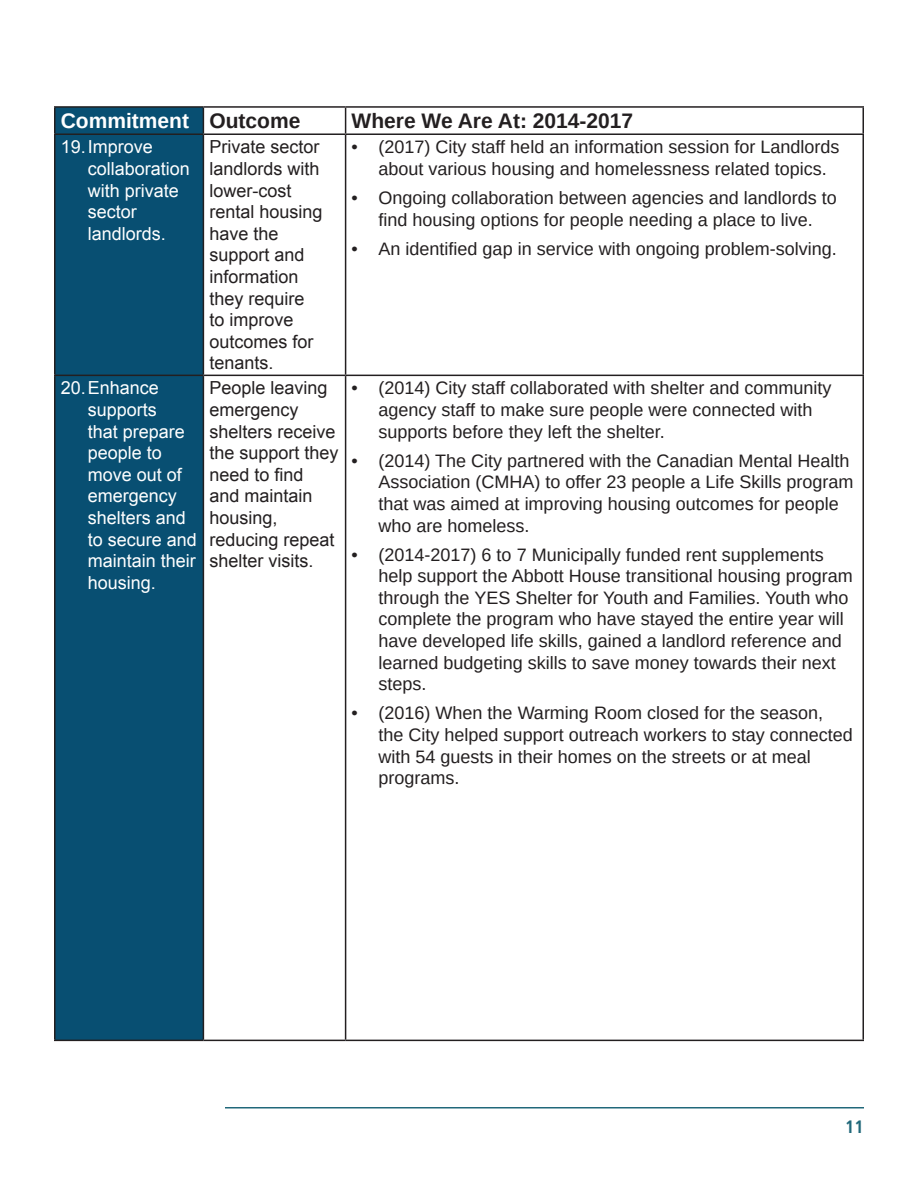
<style>
.page{position:relative;width:918px;height:1188px;background:#fff}
.page>*{position:absolute;margin:0;border:0;box-sizing:border-box;transform-origin:0 0}
.H5{font:700 21px "Arimo";color:#231f20}
.H5-2{font:700 21px "Arimo";color:#fff}
.t1{font:18px/21.6px "Arimo";color:#231f20}
.t2{font:18px/21.6px "Arial";color:#231f20}
.t3{font:18px/21.6px "Arial";color:#fff}
.t4{font:700 condensed 18px "Frutiger LT Std";color:#21687a}
</style>
<div class="page">
<hr style="left:225px;top:1107px;width:639px;height:1px;background:#21687a">
<div style="left:56px;top:108px;width:147px;height:932px;background:#084f72"></div>
<hr style="left:54px;top:106px;width:149px;height:2px;background:#231f20">
<hr style="left:54px;top:108px;width:2px;height:25px;background:#231f20">
<hr style="left:203px;top:106px;width:143px;height:2px;background:#231f20">
<svg style="left:203px;top:108px;width:1px;height:25px"></svg>
<hr style="left:346px;top:106px;width:518px;height:2px;background:#231f20">
<svg style="left:345px;top:108px;width:1px;height:25px"></svg>
<hr style="left:862px;top:108px;width:2px;height:25px;background:#231f20">
<hr style="left:54px;top:133px;width:149px;height:2px;background:#231f20">
<hr style="left:54px;top:135px;width:2px;height:240px;background:#231f20">
<hr style="left:203px;top:133px;width:143px;height:2px;background:#231f20">
<hr style="left:203px;top:135px;width:1px;height:240px;background:#231f20">
<hr style="left:346px;top:133px;width:518px;height:2px;background:#231f20">
<hr style="left:345px;top:135px;width:1px;height:240px;background:#231f20">
<hr style="left:862px;top:135px;width:2px;height:240px;background:#231f20">
<hr style="left:54px;top:375px;width:149px;height:1px;background:#231f20">
<hr style="left:54px;top:376px;width:2px;height:664px;background:#231f20">
<hr style="left:203px;top:375px;width:143px;height:1px;background:#231f20">
<hr style="left:203px;top:376px;width:1px;height:664px;background:#231f20">
<hr style="left:346px;top:375px;width:518px;height:1px;background:#231f20">
<hr style="left:345px;top:376px;width:1px;height:664px;background:#231f20">
<hr style="left:862px;top:376px;width:2px;height:664px;background:#231f20">
<hr style="left:54px;top:1040px;width:149px;height:1px;background:#231f20">
<hr style="left:203px;top:1040px;width:143px;height:1px;background:#231f20">
<hr style="left:346px;top:1040px;width:518px;height:1px;background:#231f20">
<p class="H5-2" style="left:61px;top:107px;width:130px">Commitment</p>
<p class="H5" style="left:209px;top:107px;width:93px">Outcome</p>
<p class="H5" style="left:352px;top:107px;width:283px">Where We Are At: 2014-2017</p>
<p class="t3" style="left:88px;top:136px;width:104px;text-indent:-27px">19.Improve collaboration with private sector landlords.</p>
<p class="t2" style="left:209px;top:136px;width:115px">Private sector landlords with lower-cost rental housing have the support and information they require to improve outcomes for tenants.</p>
<p class="t1" style="left:379px;top:136px;width:462px;text-indent:-27px">• (2017) City staff held an information session for Landlords about various housing and homelessness related topics.</p>
<p class="t1" style="left:352px;top:187px;width:487px;text-align:center">• Ongoing collaboration between agencies and landlords to find housing options for people needing a place to live.</p>
<p class="t1" style="left:352px;top:238px;width:487px">• An identified gap in service with ongoing problem-solving.</p>
<p class="t3" style="left:88px;top:378px;width:111px;text-indent:-27px">20.Enhance supports<br>that prepare people to move out of emergency shelters and to secure and maintain their housing.</p>
<p class="t2" style="left:209px;top:378px;width:131px">People leaving emergency shelters receive the support they need to find<br>and maintain housing, reducing repeat shelter visits.</p>
<p class="t1" style="left:379px;top:378px;width:454px;text-indent:-27px">• (2014) City staff collaborated with shelter and community agency staff to make sure people were connected with supports before they left the shelter.</p>
<p class="t1" style="left:379px;top:450px;width:476px;text-indent:-27px">• (2014) The City partnered with the Canadian Mental Health Association (CMHA) to offer 23 people a Life Skills program that was aimed at improving housing outcomes for people who are homeless.</p>
<p class="t1" style="left:379px;top:544px;width:476px;text-indent:-27px">• (2014-2017) 6 to 7 Municipally funded rent supplements help support the Abbott House transitional housing program through the YES Shelter for Youth and Families. Youth who complete the program who have stayed the entire year will have developed life skills, gained a landlord reference and learned budgeting skills to save money towards their next steps.</p>
<p class="t1" style="left:379px;top:702px;width:476px;text-indent:-27px">• (2016) When the Warming Room closed for the season,<br>the City helped support outreach workers to stay connected with 54 guests in their homes on the streets or at meal programs.</p>
<p class="t4" style="left:845px;top:1116px;width:20px">11</p>
</div>
